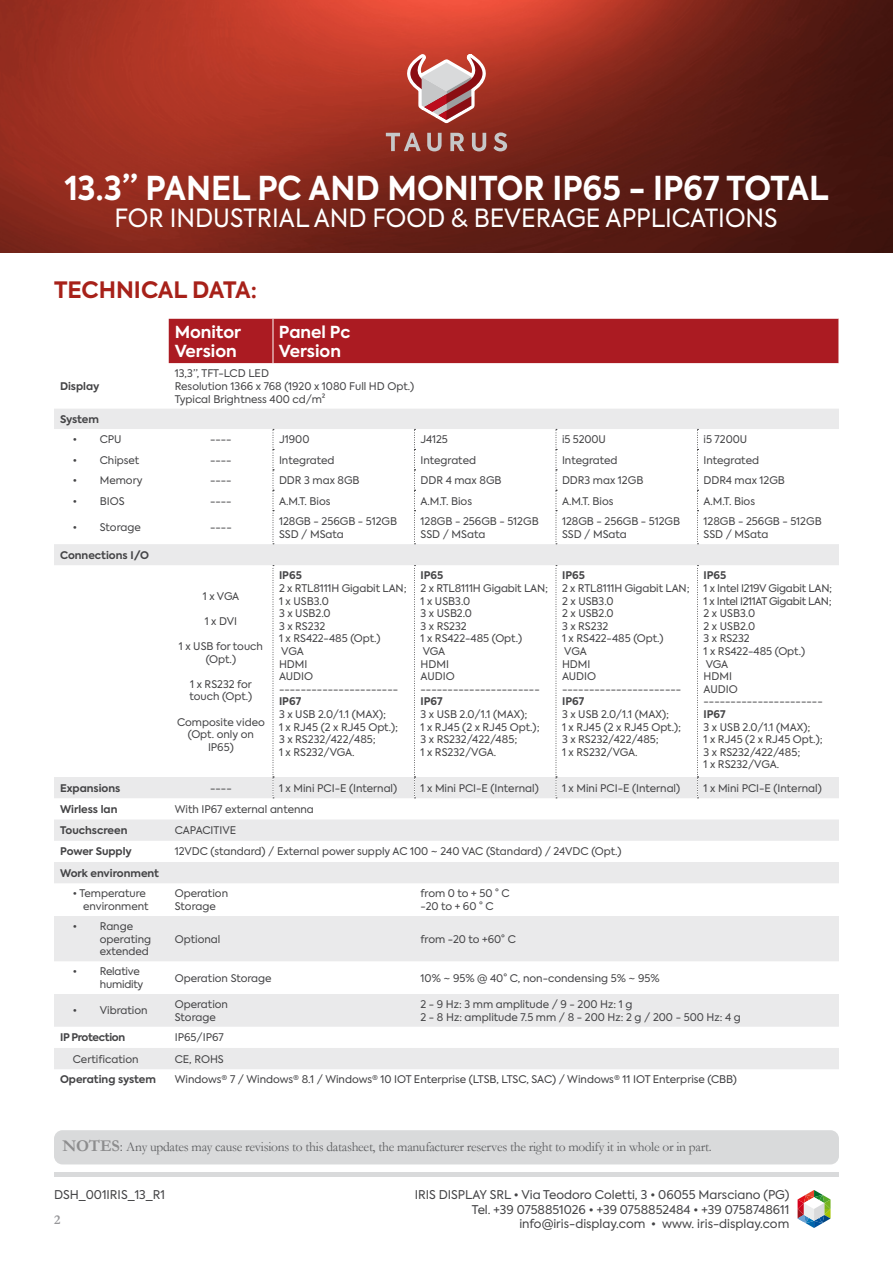
<style>
.page{position:relative;width:893px;height:1263px;background:#fff}
.page>*{position:absolute;margin:0;border:0;box-sizing:border-box;transform-origin:0 0}
.t1{font:700 32.7px "Axiforma";color:#fff;scale:.96 1}
.t2{font:24.9px "Axiforma";color:#fff;scale:.96 1}
.t3{font:700 22.5px "Axiforma";color:#a72119}
.t4{font:700 16.5px/19.8px "Axiforma";color:#fff}
.t5{font:13.5px "Garamond";letter-spacing:-.02em;color:#5d5e60}
.t6{font:700 13.5px "Garamond";color:#969699}
.t7{font:12px/14.4px "Axiforma";color:#444446;text-align:right}
.t8{font:10.5px/12.6px "Axiforma";color:#444446}
.t9{font:10.5px/12.6px "Axiforma";letter-spacing:-.02em;color:#444446}
.t10{font:700 10.5px "Axiforma";color:#444446}
.t11{font:10.5px "Axiforma";color:#404042}
.t12{font:700 10.5px "Axiforma";letter-spacing:-.03em;color:#444446}
.s1{font-weight:700;font-size:16.5px;color:#8d8d8e}
.s2{font-size:14.25px}
</style>
<div class="page">
<img style="left:0;top:0;width:893px;height:252px">
<svg style="left:798px;top:1190px;width:32px;height:38px"></svg>
<div style="left:54px;top:1172px;width:785px;height:5px;background:#d9dadb"></div>
<svg style="left:386px;top:133px;width:35px;height:18px"></svg>
<svg style="left:427px;top:133px;width:15px;height:18px"></svg>
<svg style="left:450px;top:133px;width:14px;height:18px"></svg>
<svg style="left:472px;top:133px;width:14px;height:18px"></svg>
<svg style="left:493px;top:132px;width:14px;height:19px"></svg>
<svg style="left:402px;top:52px;width:89px;height:71px;background:#bb6e68"></svg>
<div style="left:54px;top:1130px;width:785px;height:34px;background:#d9dadb;border-radius:9px"></div>
<div style="left:169px;top:319px;width:670px;height:44px;background:#ab1b22"></div>
<svg style="left:54px;top:409px;width:785px;height:660px"></svg>
<hr style="left:273px;top:319px;width:1px;height:44px;background:#fff">
<svg style="left:414px;top:565px;width:1px;height:233px"></svg>
<svg style="left:273px;top:565px;width:1px;height:233px"></svg>
<svg style="left:556px;top:565px;width:1px;height:233px"></svg>
<svg style="left:273px;top:429px;width:1px;height:115px"></svg>
<svg style="left:414px;top:429px;width:1px;height:115px"></svg>
<svg style="left:556px;top:429px;width:1px;height:115px"></svg>
<svg style="left:697px;top:429px;width:1px;height:115px"></svg>
<svg style="left:697px;top:565px;width:1px;height:233px"></svg>
<h1 class="t1" style="left:65px;top:166px;width:797px">13.3” PANEL PC AND MONITOR IP65 - IP67 TOTAL</h1>
<h2 class="t2" style="left:115px;top:202px;width:692px">FOR INDUSTRIAL AND FOOD &amp; BEVERAGE APPLICATIONS</h2>
<h3 class="t3" style="left:54px;top:274px;width:204px">TECHNICAL DATA:</h3>
<p class="t10" style="left:60px;top:379px;width:41px">Display</p>
<h3 class="t4" style="left:175px;top:322px;width:68px">Monitor<br>Version</h3>
<h3 class="t4" style="left:279px;top:322px;width:73px">Panel Pc<br>Version</h3>
<p class="t8" style="left:175px;top:367px;width:241px">13,3”, TFT-LCD LED<br>Resolution 1366 x 768 (1920 x 1080 Full HD Opt.)<br>Typical Brightness 400 cd/m²</p>
<p class="t10" style="left:60px;top:412px;width:41px">System</p>
<p class="t8" style="left:73px;top:433px;width:50px">• CPU</p>
<p class="t8" style="left:210px;top:433px;width:23px">----</p>
<p class="t8" style="left:279px;top:433px;width:32px">J1900</p>
<p class="t8" style="left:420px;top:433px;width:29px">J4125</p>
<p class="t8" style="left:562px;top:433px;width:45px">i5 5200U</p>
<p class="t8" style="left:703px;top:433px;width:45px">i5 7200U</p>
<p class="t8" style="left:73px;top:454px;width:68px">• Chipset</p>
<p class="t8" style="left:210px;top:454px;width:23px">----</p>
<p class="t8" style="left:279px;top:454px;width:57px">Integrated</p>
<p class="t8" style="left:420px;top:454px;width:57px">Integrated</p>
<p class="t8" style="left:562px;top:454px;width:57px">Integrated</p>
<p class="t8" style="left:703px;top:454px;width:57px">Integrated</p>
<p class="t8" style="left:73px;top:474px;width:71px">• Memory</p>
<p class="t8" style="left:210px;top:474px;width:23px">----</p>
<p class="t8" style="left:279px;top:474px;width:82px">DDR 3 max 8GB</p>
<p class="t8" style="left:420px;top:474px;width:83px">DDR 4 max 8GB</p>
<p class="t8" style="left:562px;top:474px;width:83px">DDR3 max 12GB</p>
<p class="t8" style="left:703px;top:474px;width:83px">DDR4 max 12GB</p>
<p class="t8" style="left:73px;top:495px;width:53px">• BIOS</p>
<p class="t8" style="left:210px;top:495px;width:23px">----</p>
<p class="t8" style="left:279px;top:495px;width:53px">A.M.T. Bios</p>
<p class="t8" style="left:420px;top:495px;width:53px">A.M.T. Bios</p>
<p class="t8" style="left:562px;top:495px;width:53px">A.M.T. Bios</p>
<p class="t8" style="left:703px;top:495px;width:53px">A.M.T. Bios</p>
<p class="t8" style="left:73px;top:522px;width:69px">• Storage</p>
<p class="t8" style="left:210px;top:522px;width:23px">----</p>
<p class="t8" style="left:279px;top:515px;width:120px">128GB - 256GB - 512GB<br>SSD / MSata</p>
<p class="t8" style="left:421px;top:515px;width:120px">128GB - 256GB - 512GB<br>SSD / MSata</p>
<p class="t8" style="left:562px;top:515px;width:120px">128GB - 256GB - 512GB<br>SSD / MSata</p>
<p class="t8" style="left:703px;top:515px;width:120px">128GB - 256GB - 512GB<br>SSD / MSata</p>
<p class="t10" style="left:60px;top:548px;width:91px">Connections I/O</p>
<p class="t8" style="left:203px;top:590px;width:38px">1 x VGA</p>
<p class="t8" style="left:205px;top:615px;width:34px">1 x DVI</p>
<p class="t8" style="left:179px;top:640px;width:86px;text-align:center">1 x USB for touch (Opt.)</p>
<p class="t8" style="left:189px;top:678px;width:64px">1 x RS232 for touch (Opt.)</p>
<p class="t8" style="left:177px;top:716px;width:89px;text-align:center">Composite video (Opt. only on<br>IP65)</p>
<p class="t10" style="left:279px;top:568px;width:24px">IP65</p>
<p class="t8" style="left:279px;top:582px;width:129px">2 x RTL8111H Gigabit LAN;<br>1 x USB3.0<br>3 x USB2.0<br>3 x RS232<br>1 x RS422-485 (Opt.)<br>VGA<br>HDMI<br>AUDIO ----------------------</p>
<p class="t10" style="left:279px;top:694px;width:24px">IP67</p>
<p class="t8" style="left:279px;top:708px;width:121px">3 x USB 2.0/1.1 (MAX);<br>1 x RJ45 (2 x RJ45 Opt.);<br>3 x RS232/422/485;<br>1 x RS232/VGA.</p>
<p class="t10" style="left:421px;top:568px;width:24px">IP65</p>
<p class="t8" style="left:421px;top:582px;width:129px">2 x RTL8111H Gigabit LAN;<br>1 x USB3.0<br>3 x USB2.0<br>3 x RS232<br>1 x RS422-485 (Opt.)<br>VGA<br>HDMI<br>AUDIO ----------------------</p>
<p class="t10" style="left:421px;top:694px;width:24px">IP67</p>
<p class="t8" style="left:421px;top:708px;width:121px">3 x USB 2.0/1.1 (MAX);<br>1 x RJ45 (2 x RJ45 Opt.);<br>3 x RS232/422/485;<br>1 x RS232/VGA.</p>
<p class="t10" style="left:562px;top:568px;width:24px">IP65</p>
<p class="t8" style="left:562px;top:582px;width:129px">2 x RTL8111H Gigabit LAN;<br>2 x USB3.0<br>2 x USB2.0<br>3 x RS232<br>1 x RS422-485 (Opt.)<br>VGA<br>HDMI<br>AUDIO ----------------------</p>
<p class="t10" style="left:562px;top:694px;width:24px">IP67</p>
<p class="t8" style="left:562px;top:708px;width:121px">3 x USB 2.0/1.1 (MAX);<br>1 x RJ45 (2 x RJ45 Opt.);<br>3 x RS232/422/485;<br>1 x RS232/VGA.</p>
<p class="t10" style="left:703px;top:568px;width:24px">IP65</p>
<p class="t9" style="left:703px;top:582px;width:130px">1 x Intel I219V Gigabit LAN;<br>1 x Intel I211AT Gigabit LAN;<br>2 x USB3.0<br>2 x USB2.0<br>3 x RS232<br>1 x RS422-485 (Opt.)<br>VGA<br>HDMI<br>AUDIO ----------------------</p>
<p class="t10" style="left:703px;top:707px;width:24px">IP67</p>
<p class="t8" style="left:703px;top:721px;width:121px">3 x USB 2.0/1.1 (MAX);<br>1 x RJ45 (2 x RJ45 Opt.);<br>3 x RS232/422/485;<br>1 x RS232/VGA.</p>
<p class="t10" style="left:60px;top:781px;width:62px">Expansions</p>
<p class="t8" style="left:210px;top:782px;width:23px">----</p>
<p class="t8" style="left:279px;top:782px;width:120px">1 x Mini PCI-E (Internal)</p>
<p class="t8" style="left:421px;top:782px;width:120px">1 x Mini PCI-E (Internal)</p>
<p class="t8" style="left:562px;top:782px;width:120px">1 x Mini PCI-E (Internal)</p>
<p class="t8" style="left:703px;top:782px;width:120px">1 x Mini PCI-E (Internal)</p>
<p class="t10" style="left:60px;top:802px;width:59px">Wirless lan</p>
<p class="t8" style="left:175px;top:803px;width:141px">With IP67 external antenna</p>
<p class="t10" style="left:60px;top:823px;width:69px">Touchscreen</p>
<p class="t8" style="left:175px;top:824px;width:63px">CAPACITIVE</p>
<p class="t10" style="left:60px;top:844px;width:73px">Power Supply</p>
<p class="t8" style="left:175px;top:845px;width:448px">12VDC (standard) / External power supply AC 100 ~ 240 VAC (Standard) / 24VDC (Opt.)</p>
<p class="t10" style="left:60px;top:866px;width:101px">Work environment</p>
<p class="t8" style="left:73px;top:887px;width:77px;text-align:right">• Temperature environment</p>
<p class="t8" style="left:175px;top:887px;width:55px">Operation<br>Storage</p>
<p class="t8" style="left:421px;top:887px;width:91px">from 0 to + 50 ° C -20 to + 60 ° C</p>
<p class="t8" style="left:100px;top:920px;width:53px;text-indent:-27px">• Range operating extended</p>
<p class="t8" style="left:175px;top:933px;width:47px">Optional</p>
<p class="t8" style="left:421px;top:933px;width:97px">from -20 to +60° C</p>
<p class="t9" style="left:100px;top:965px;width:45px;text-indent:-27px">• Relative humidity</p>
<p class="t8" style="left:175px;top:972px;width:98px">Operation Storage</p>
<p class="t8" style="left:421px;top:972px;width:241px">10% ~ 95% @ 40° C, non-condensing 5% ~ 95%</p>
<p class="t8" style="left:73px;top:1004px;width:76px">• Vibration</p>
<p class="t8" style="left:175px;top:998px;width:55px">Operation<br>Storage</p>
<p class="t8" style="left:420px;top:998px;width:322px">2 - 9 Hz: 3 mm amplitude / 9 - 200 Hz: 1 g<br>2 - 8 Hz: amplitude 7.5 mm / 8 - 200 Hz: 2 g / 200 - 500 Hz: 4 g</p>
<p class="t12" style="left:60px;top:1030px;width:67px">IP Protection</p>
<p class="t8" style="left:175px;top:1031px;width:50px">IP65/IP67</p>
<p class="t8" style="left:73px;top:1053px;width:67px">Certification</p>
<p class="t8" style="left:175px;top:1053px;width:51px">CE, ROHS</p>
<p class="t10" style="left:60px;top:1072px;width:97px">Operating system</p>
<p class="t11" style="left:175px;top:1073px;width:564px">Windows® 7 / Windows® 8.1 / Windows® 10 IOT Enterprise (LTSB, LTSC, SAC) / Windows® 11 IOT Enterprise (CBB)</p>
<p class="t5" style="left:63px;top:1138px;width:651px"><span class="s1">NOTES</span><span class="s2">:</span> Any updates may cause revisions to this datasheet, the manufacturer reserves the right to modify it in whole or in part.</p>
<p class="t7" style="left:415px;top:1188px;width:376px">IRIS DISPLAY SRL • Via Teodoro Coletti, 3 • 06055 Marsciano (PG)<br>Tel. +39 0758851026 • +39 0758852484 • +39 0758748611</p>
<p class="t7" style="left:54px;top:1188px;width:113px">DSH_001IRIS_13_R1</p>
<p class="t6" style="left:54px;top:1211px;width:8px">2</p>
<p class="t7" style="left:519px;top:1217px;width:271px">info@iris-display.com • www. iris-display.com</p>
</div>
